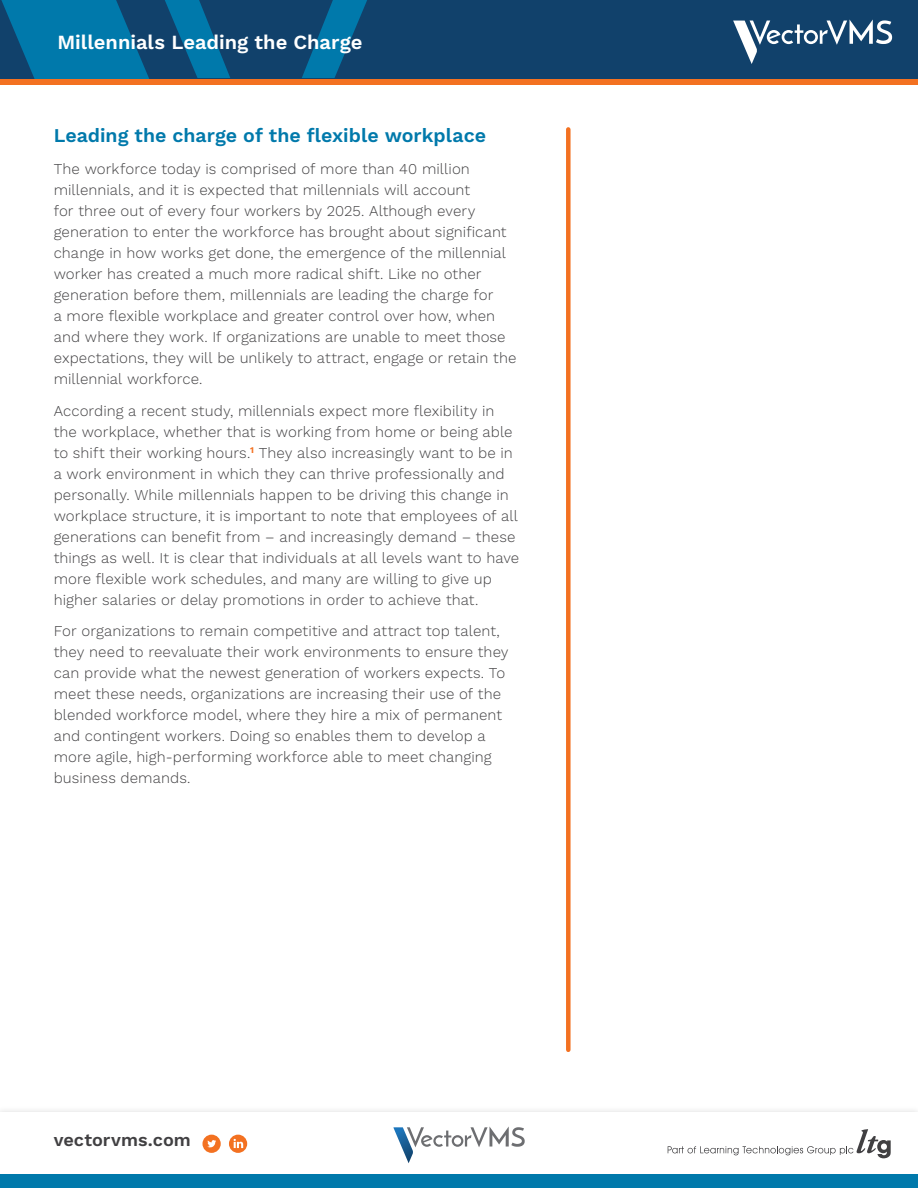
<style>
.page{position:relative;width:918px;height:1188px;background:#fff}
.page>*{position:absolute;margin:0;border:0;box-sizing:border-box;transform-origin:0 0}
.t1{font:600 20.1px "Work Sans";color:#fff}
.t2{font:600 19.5px "Work Sans";color:#0079ab}
.t3{font:600 18px "Work Sans";color:#414042}
.t4{font:300 15px/21px "Work Sans";letter-spacing:.005em;color:#414042}
</style>
<div class="page">
<div style="left:0;top:1105px;width:918px;height:83px;background:#fafafa"></div>
<div style="left:0;top:1112px;width:918px;height:76px;background:#fff"></div>
<svg style="left:0;top:78px;width:918px;height:6px;background:#cc6a2e"></svg>
<div style="left:0;top:1174px;width:918px;height:14px;background:#0079ab"></div>
<svg style="left:202px;top:1135px;width:19px;height:18px"></svg>
<svg style="left:229px;top:1135px;width:18px;height:18px"></svg>
<svg style="left:668px;top:1129px;width:223px;height:29px"></svg>
<svg style="left:394px;top:1126px;width:131px;height:37px"></svg>
<div style="left:0;top:0;width:918px;height:78px;background:#11416b"></div>
<svg style="left:1px;top:0;width:366px;height:78px"></svg>
<svg style="left:733px;top:20px;width:159px;height:44px"></svg>
<div style="left:566px;top:129px;width:5px;height:921px;background:#f37121"></div>
<h1 class="t1" style="left:57px;top:31px;width:307px">Millennials Leading the Charge</h1>
<h2 class="t2" style="left:54px;top:124px;width:434px">Leading the charge of the flexible workplace</h2>
<p class="t4" style="left:54px;top:159px;width:464px">The workforce today is comprised of more than 40 million millennials, and it is expected that millennials will account<br>for three out of every four workers by 2025. Although every generation to enter the workforce has brought about significant change in how works get done, the emergence of the millennial worker has created a much more radical shift. Like no other generation before them, millennials are leading the charge for<br>a more flexible workplace and greater control over how, when and where they work. If organizations are unable to meet those expectations, they will be unlikely to attract, engage or retain the millennial workforce.</p>
<p class="t4" style="left:54px;top:401px;width:467px">According a recent study, millennials expect more flexibility in the workplace, whether that is working from home or being able to shift their working hours.<sup>1</sup> They also increasingly want to be in a work environment in which they can thrive professionally and personally. While millennials happen to be driving this change in workplace structure, it is important to note that employees of all generations can benefit from – and increasingly demand – these things as well. It is clear that individuals at all levels want to have more flexible work schedules, and many are willing to give up higher salaries or delay promotions in order to achieve that.</p>
<p class="t4" style="left:54px;top:621px;width:456px">For organizations to remain competitive and attract top talent, they need to reevaluate their work environments to ensure they can provide what the newest generation of workers expects. To meet these needs, organizations are increasing their use of the blended workforce model, where they hire a mix of permanent and contingent workers. Doing so enables them to develop a more agile, high-performing workforce able to meet changing business demands.</p>
<p class="t3" style="left:54px;top:1130px;width:139px">vectorvms.com</p>
</div>
